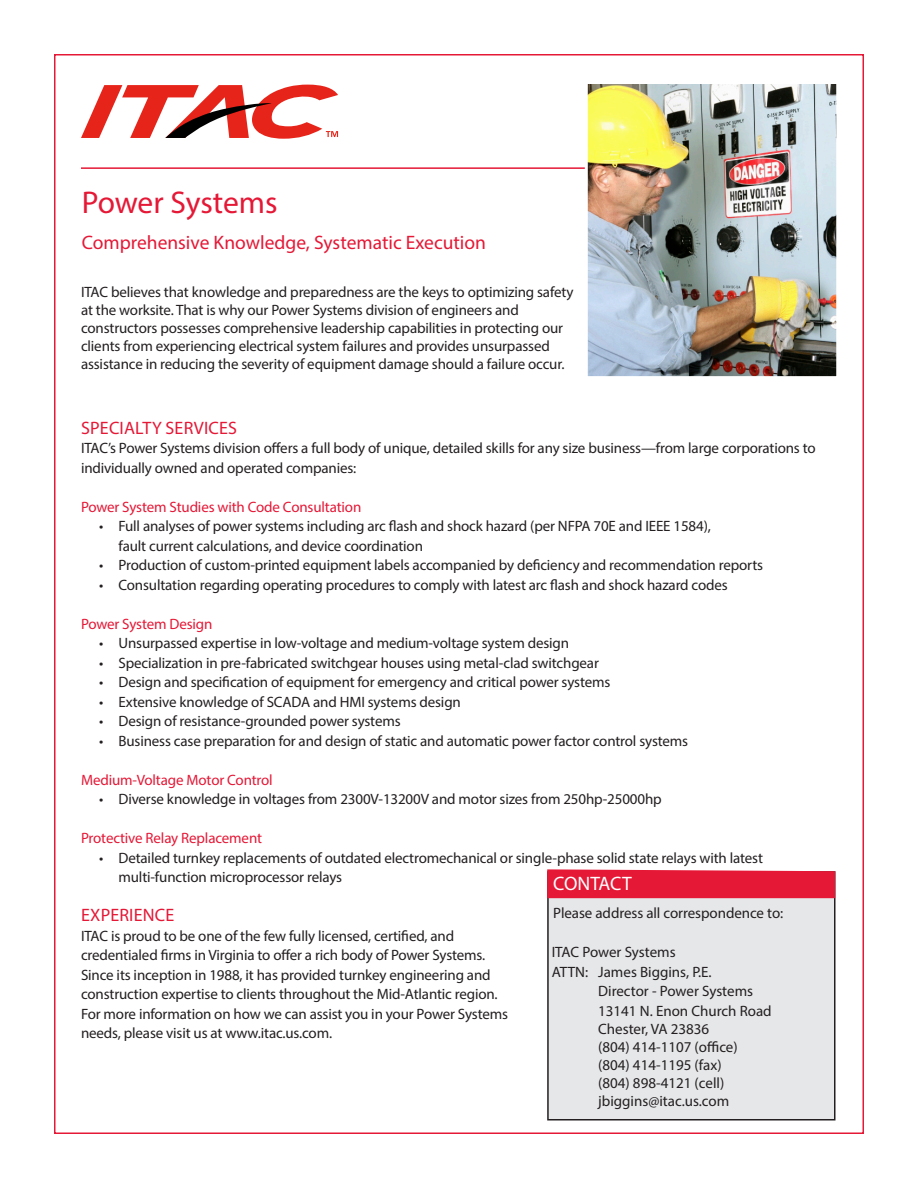
<style>
.page{position:relative;width:918px;height:1188px;background:#fff}
.page>*{position:absolute;margin:0;border:0;box-sizing:border-box;transform-origin:0 0}
.t1{font:31.5px "Myriad Pro";letter-spacing:-.005em;color:#e51836}
.t2{font:19.5px "Myriad Pro";color:#e51836}
.t3{font:19.5px "Myriad Pro";letter-spacing:-.01em;color:#fff}
.t4{font:18px "Myriad Pro";letter-spacing:.01em;color:#e51836}
.t5{font:15px/19.5px "Myriad Pro";letter-spacing:-.01em;color:#231f20}
.t6{font:15px "Myriad Pro";letter-spacing:-.01em;color:#e51836}
</style>
<div class="page">
<hr style="left:81px;top:167px;width:756px;height:2px;background:#e51836">
<img style="left:589px;top:85px;width:246px;height:290px">
<div style="left:585px;top:81px;width:254px;height:298px;border:3px solid #fff"></div>
<div style="left:548px;top:872px;width:287px;height:248px;background:#e6e7e9"></div>
<div style="left:547px;top:871px;width:289px;height:249px;border:2px solid #231f20"></div>
<div style="left:547px;top:869px;width:288px;height:29px;background:#e51836"></div>
<svg style="left:81px;top:85px;width:257px;height:54px"></svg>
<p class="t1" style="left:82px;top:183px;width:197px">Power Systems</p>
<p class="t2" style="left:82px;top:230px;width:406px">Comprehensive Knowledge, Systematic Execution</p>
<p class="t5" style="left:81px;top:283px;width:494px;line-height:18px">ITAC believes that knowledge and preparedness are the keys to optimizing safety at the worksite. That is why our Power Systems division of engineers and constructors possesses comprehensive leadership capabilities in protecting our clients from experiencing electrical system failures and provides unsurpassed assistance in reducing the severity of equipment damage should a failure occur.</p>
<p class="t4" style="left:81px;top:416px;width:157px">SPECIALTY SERVICES</p>
<p class="t5" style="left:81px;top:438px;width:736px">ITAC’s Power Systems division offers a full body of unique, detailed skills for any size business—from large corporations to individually owned and operated companies:</p>
<p class="t6" style="left:81px;top:497px;width:282px">Power System Studies with Code Consultation</p>
<p class="t5" style="left:118px;top:516px;width:594px;text-indent:-20px">• Full analyses of power systems including arc flash and shock hazard (per NFPA 70E and IEEE 1584), fault current calculations, and device coordination</p>
<p class="t5" style="left:99px;top:555px;width:666px">• Production of custom-printed equipment labels accompanied by deficiency and recommendation reports</p>
<p class="t5" style="left:99px;top:575px;width:630px">• Consultation regarding operating procedures to comply with latest arc flash and shock hazard codes</p>
<p class="t6" style="left:81px;top:614px;width:133px">Power System Design</p>
<p class="t5" style="left:99px;top:633px;width:472px">• Unsurpassed expertise in low-voltage and medium-voltage system design</p>
<p class="t5" style="left:99px;top:653px;width:501px">• Specialization in pre-fabricated switchgear houses using metal-clad switchgear</p>
<p class="t5" style="left:99px;top:672px;width:513px">• Design and specification of equipment for emergency and critical power systems</p>
<p class="t5" style="left:99px;top:692px;width:363px">• Extensive knowledge of SCADA and HMI systems design</p>
<p class="t5" style="left:99px;top:711px;width:303px">• Design of resistance-grounded power systems</p>
<p class="t5" style="left:99px;top:731px;width:591px">• Business case preparation for and design of static and automatic power factor control systems</p>
<p class="t6" style="left:81px;top:770px;width:193px">Medium-Voltage Motor Control</p>
<p class="t5" style="left:99px;top:789px;width:564px">• Diverse knowledge in voltages from 2300V-13200V and motor sizes from 250hp-25000hp</p>
<p class="t6" style="left:81px;top:829px;width:183px">Protective Relay Replacement</p>
<p class="t5" style="left:118px;top:848px;width:646px;text-indent:-20px">• Detailed turnkey replacements of outdated electromechanical or single-phase solid state relays with latest multi-function microprocessor relays</p>
<p class="t4" style="left:81px;top:904px;width:95px">EXPERIENCE</p>
<p class="t5" style="left:81px;top:926px;width:429px">ITAC is proud to be one of the few fully licensed, certified, and credentialed firms in Virginia to offer a rich body of Power Systems.<br>Since its inception in 1988, it has provided turnkey engineering and construction expertise to clients throughout the Mid-Atlantic region.<br>For more information on how we can assist you in your Power Systems needs, please visit us at www.itac.us.com.</p>
<p class="t3" style="left:553px;top:871px;width:80px">CONTACT</p>
<p class="t5" style="left:553px;top:903px;width:232px">Please address all correspondence to:</p>
<p class="t5" style="left:552px;top:942px;width:126px">ITAC Power Systems</p>
<p class="t5" style="left:598px;top:962px;width:156px;text-indent:-46px">ATTN: James Biggins, P.E.<br>Director - Power Systems</p>
<p class="t5" style="left:598px;top:1001px;width:175px">13141 N. Enon Church Road</p>
<p class="t5" style="left:598px;top:1019px;width:113px">Chester, VA 23836</p>
<p class="t5" style="left:598px;top:1037px;width:141px">(804) 414-1107 (office)</p>
<p class="t5" style="left:598px;top:1055px;width:125px">(804) 414-1195 (fax)</p>
<p class="t5" style="left:598px;top:1073px;width:128px">(804) 898-4121 (cell)</p>
<p class="t5" style="left:598px;top:1091px;width:133px">jbiggins@itac.us.com</p>
</div>
